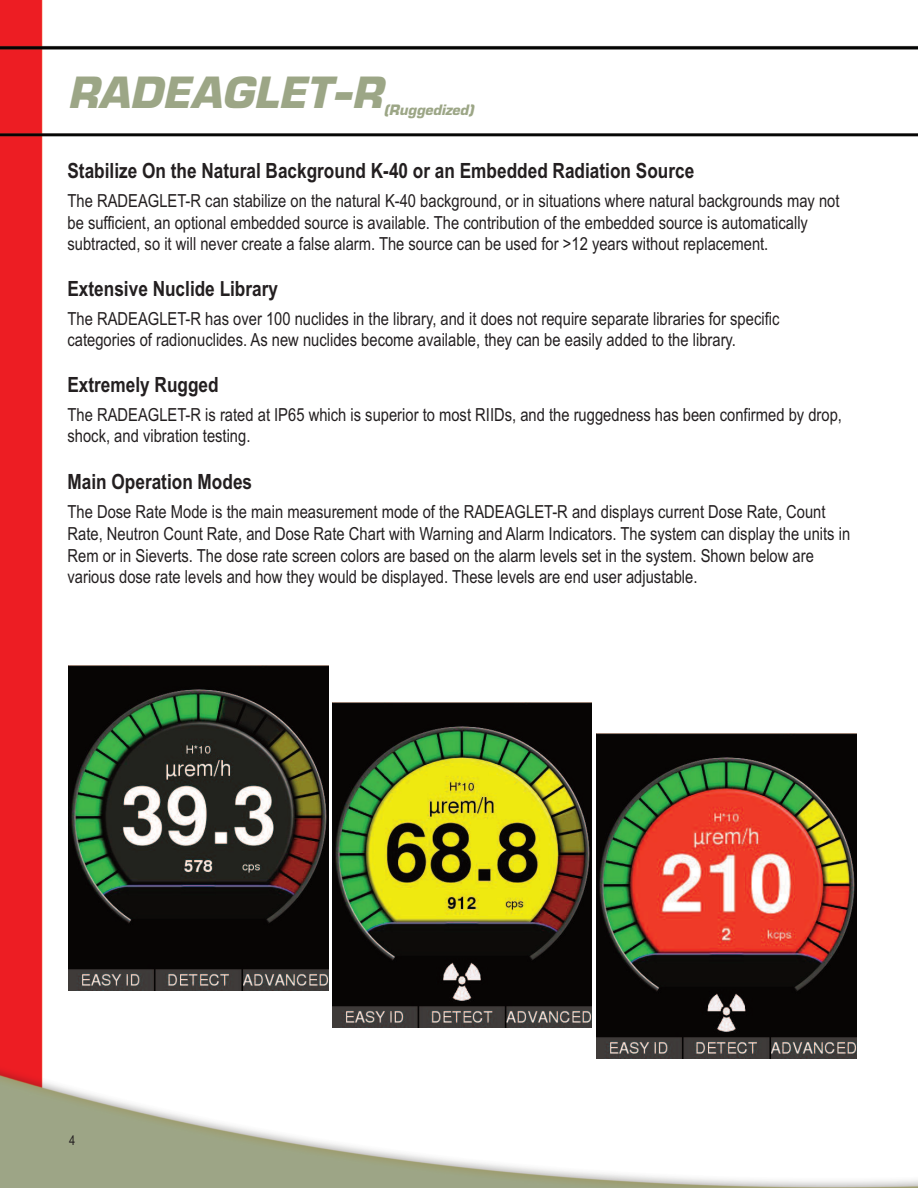
<style>
.page{position:relative;width:918px;height:1188px;background:#fff}
.page>*{position:absolute;margin:0;border:0;box-sizing:border-box;transform-origin:0 0}
.t1{font:45px "EGG Eurostile";color:#9ca686}
.t2{font:700 21px "Arial Narrow";color:#231f20}
.t3{font:18px/21.6px "Arial Narrow";color:#231f20}
.t4{font:15px "EGG Eurostile";color:#9ca686}
.t5{font:13.5px "Arial Narrow";color:#231f20}
</style>
<div class="page">
<img style="left:0;top:0;width:918px;height:1188px">
<img style="left:69px;top:666px;width:259px;height:324px">
<img style="left:332px;top:703px;width:260px;height:324px">
<img style="left:596px;top:734px;width:260px;height:324px">
<h1 class="t1" style="left:68px;top:66px;width:317px">RADEAGLET-R</h1>
<p class="t4" style="left:384px;top:101px;width:92px">(Ruggedized)</p>
<p class="t2" style="left:68px;top:158px;width:628px">Stabilize On the Natural Background K-40 or an Embedded Radiation Source</p>
<p class="t3" style="left:68px;top:190px;width:774px">The RADEAGLET-R can stabilize on the natural K-40 background, or in situations where natural backgrounds may not be sufficient, an optional embedded source is available. The contribution of the embedded source is automatically subtracted, so it will never create a false alarm. The source can be used for &gt;12 years without replacement.</p>
<p class="t2" style="left:68px;top:276px;width:212px">Extensive Nuclide Library</p>
<p class="t3" style="left:68px;top:308px;width:713px">The RADEAGLET-R has over 100 nuclides in the library, and it does not require separate libraries for specific categories of radionuclides. As new nuclides become available, they can be easily added to the library.</p>
<p class="t2" style="left:68px;top:372px;width:153px">Extremely Rugged</p>
<p class="t3" style="left:68px;top:404px;width:776px">The RADEAGLET-R is rated at IP65 which is superior to most RIIDs, and the ruggedness has been confirmed by drop, shock, and vibration testing.</p>
<p class="t2" style="left:68px;top:470px;width:186px">Main Operation Modes</p>
<p class="t3" style="left:68px;top:501px;width:784px">The Dose Rate Mode is the main measurement mode of the RADEAGLET-R and displays current Dose Rate, Count Rate, Neutron Count Rate, and Dose Rate Chart with Warning and Alarm Indicators. The system can display the units in Rem or in Sieverts. The dose rate screen colors are based on the alarm levels set in the system. Shown below are various dose rate levels and how they would be displayed. These levels are end user adjustable.</p>
<p class="t5" style="left:69px;top:1133px;width:8px">4</p>
</div>
